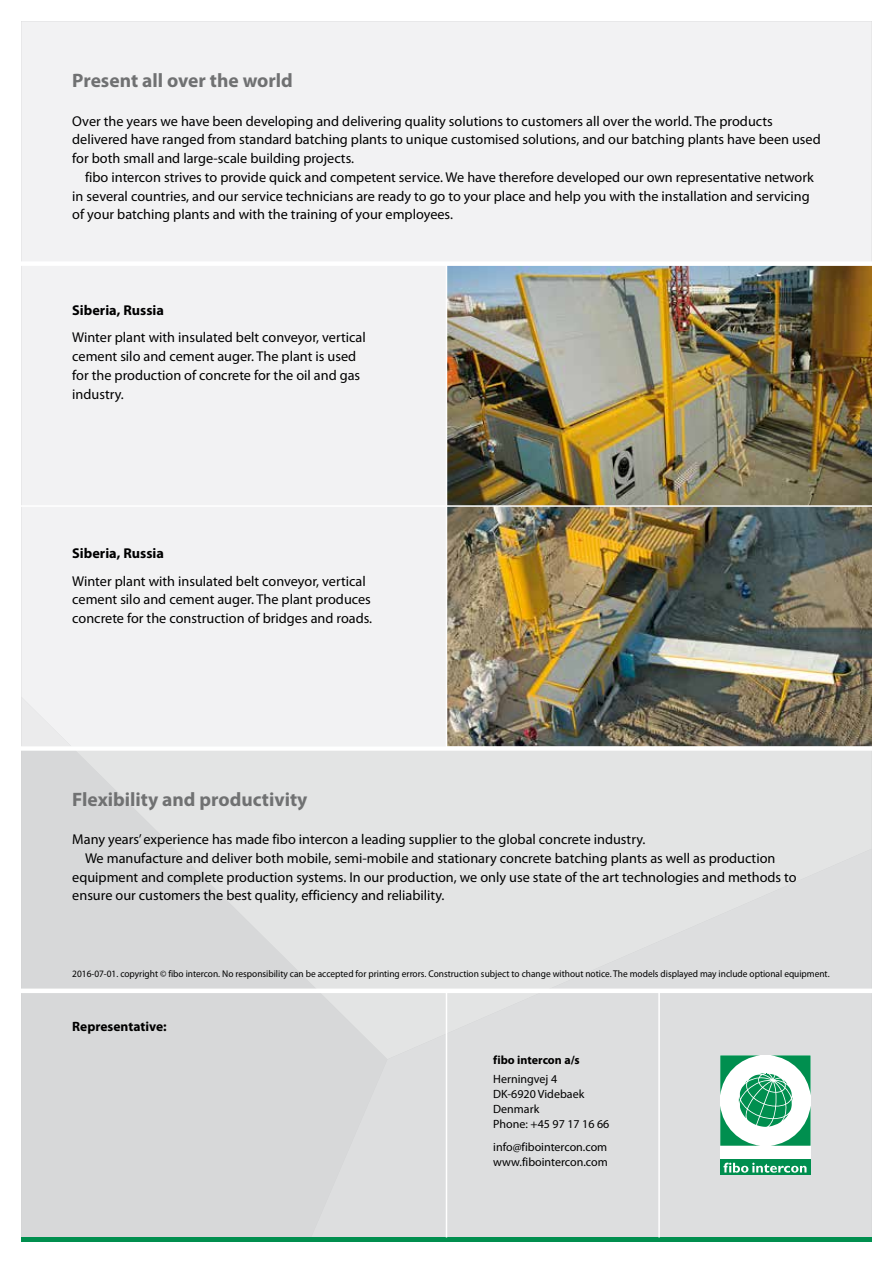
<style>
.page{position:relative;width:893px;height:1263px;background:#fff}
.page>*{position:absolute;margin:0;border:0;box-sizing:border-box;transform-origin:0 0}
.t1{font:700 19.5px "Myriad Pro";color:#707172}
.t2{font:14.25px/18.8px "Myriad Pro";color:#000}
.t3{font:700 14.25px "Myriad Pro";color:#000}
.t4{font:700 13.5px "Myriad Pro";color:#000}
.t5{font:12px/15px "Myriad Pro";color:#000}
.t6{font:700 12px "Myriad Pro";color:#000}
.t7{font:9.75px "Myriad Pro";color:#000;scale:.96 1}
</style>
<div class="page">
<div style="left:21px;top:21px;width:851px;height:85px;background:#f2f2f3"></div>
<div style="left:21px;top:106px;width:851px;height:640px;background:#f2f2f3"></div>
<div style="left:21px;top:751px;width:288px;height:486px;background:#d7d8d9"></div>
<svg style="left:73px;top:751px;width:799px;height:308px;background:#dedfe0"></svg>
<div style="left:309px;top:849px;width:563px;height:388px;background:#dddedf"></div>
<div style="left:21px;top:1237px;width:851px;height:5px;background:#008f4f"></div>
<img style="left:447px;top:266px;width:425px;height:239px">
<img style="left:447px;top:507px;width:425px;height:239px">
<div style="left:0;top:261px;width:893px;height:5px;background:#fff"></div>
<hr style="left:0;top:505px;width:893px;height:2px;background:#fff">
<div style="left:0;top:988px;width:893px;height:5px;background:#fff"></div>
<hr style="left:446px;top:264px;width:1px;height:484px;background:#fff">
<hr style="left:446px;top:991px;width:1px;height:246px;background:#fff">
<hr style="left:658px;top:991px;width:2px;height:246px;background:#fff">
<div style="left:720px;top:1055px;width:91px;height:120px;background:#fff"></div>
<div style="left:720px;top:1159px;width:91px;height:16px;background:#008f4f"></div>
<svg style="left:723px;top:1163px;width:83px;height:10px"></svg>
<svg style="left:720px;top:1055px;width:91px;height:91px"></svg>
<h1 class="t1" style="left:72px;top:68px;width:222px">Present all over the world</h1>
<p class="t2" style="left:72px;top:111px;width:750px">Over the years we have been developing and delivering quality solutions to customers all over the world. The products delivered have ranged from standard batching plants to unique customised solutions, and our batching plants have been used for both small and large-scale building projects.</p>
<p class="t2" style="left:72px;top:167px;width:743px;text-indent:13px">fibo intercon strives to provide quick and competent service. We have therefore developed our own representative network in several countries, and our service technicians are ready to go to your place and help you with the installation and servicing of your batching plants and with the training of your employees.</p>
<p class="t3" style="left:72px;top:301px;width:93px">Siberia, Russia</p>
<p class="t2" style="left:72px;top:328px;width:295px">Winter plant with insulated belt conveyor, vertical cement silo and cement auger. The plant is used for the production of concrete for the oil and gas industry.</p>
<p class="t3" style="left:72px;top:544px;width:93px">Siberia, Russia</p>
<p class="t2" style="left:72px;top:571px;width:301px">Winter plant with insulated belt conveyor, vertical cement silo and cement auger. The plant produces concrete for the construction of bridges and roads.</p>
<h1 class="t1" style="left:72px;top:786px;width:237px">Flexibility and productivity</h1>
<p class="t2" style="left:72px;top:830px;width:575px">Many years’ experience has made fibo intercon a leading supplier to the global concrete industry.</p>
<p class="t2" style="left:85px;top:848px;width:692px">We manufacture and deliver both mobile, semi-mobile and stationary concrete batching plants as well as production</p>
<p class="t2" style="left:72px;top:867px;width:726px">equipment and complete production systems. In our production, we only use state of the art technologies and methods to</p>
<p class="t2" style="left:72px;top:886px;width:374px">ensure our customers the best quality, efficiency and reliability.</p>
<p class="t7" style="left:72px;top:967px;width:790px">2016-07-01. copyright © fibo intercon. No responsibility can be accepted for printing errors. Construction subject to change without notice. The models displayed may include optional equipment.</p>
<p class="t4" style="left:72px;top:1017px;width:96px">Representative:</p>
<p class="t6" style="left:493px;top:1052px;width:88px">fibo intercon a/s</p>
<p class="t5" style="left:493px;top:1071px;width:118px">Herningvej 4<br>DK-6920 Videbaek<br>Denmark<br>Phone: +45 97 17 16 66</p>
<p class="t5" style="left:493px;top:1139px;width:116px">info@fibointercon.com www.fibointercon.com</p>
</div>
